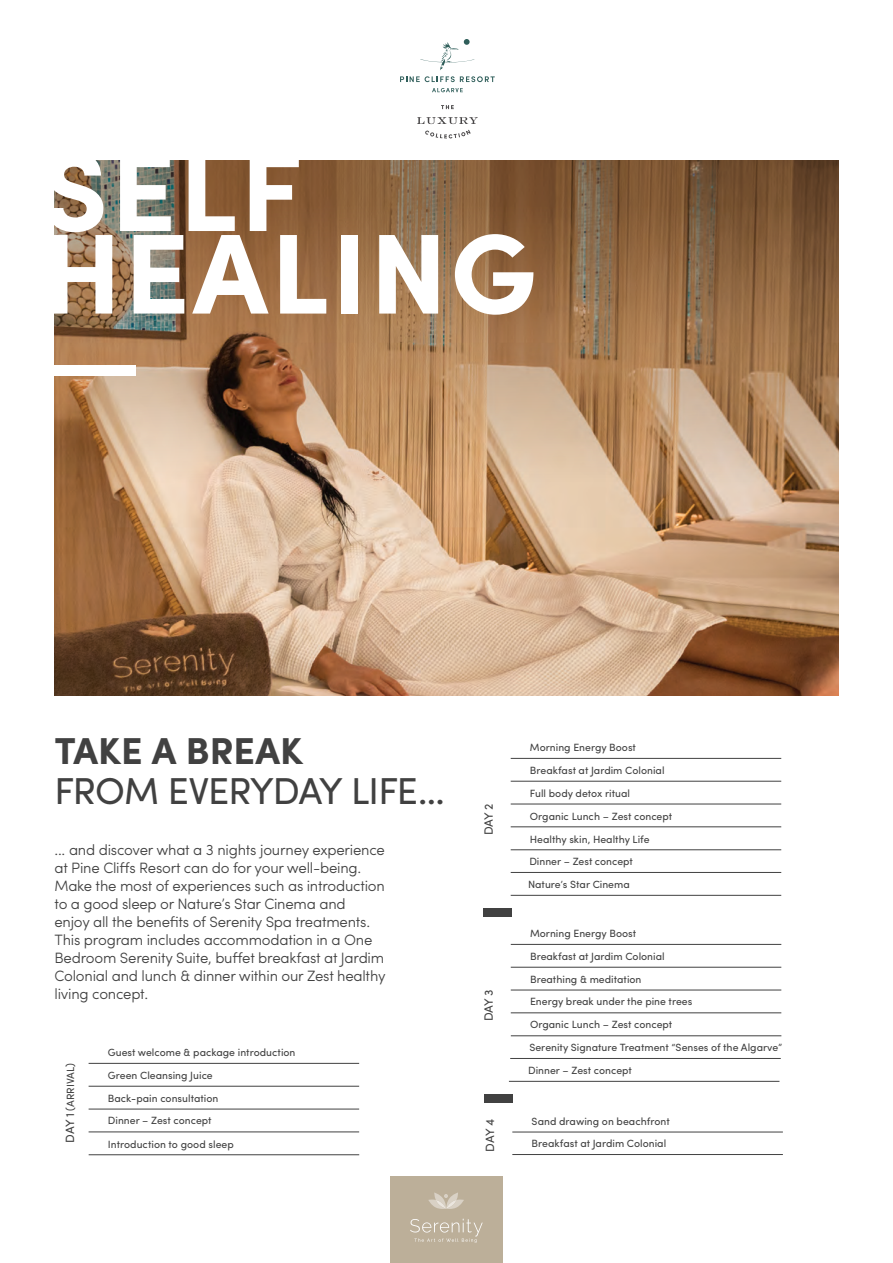
<style>
.page{position:relative;width:893px;height:1263px;background:#fff}
.page>*{position:absolute;margin:0;border:0;box-sizing:border-box;transform-origin:0 0}
.t1{font:700 114px/82.5px "Sofia Pro";letter-spacing:.025em;color:#fff}
.t2{font:37.5px "Sofia Pro";letter-spacing:-.03em;color:#414141}
.t3{font:700 37.5px "Sofia Pro";color:#414141}
.t4{font:300 15px/18px "Sofia Pro";letter-spacing:-.015em;color:#414141}
.t5{font:12px "Sofia Pro";letter-spacing:-.04em;color:#414141}
.t6{font:10.5px/22.6px "Sofia Pro";color:#414141}
.s1{font-size:12px}
</style>
<div class="page">
<img style="left:54px;top:554px;width:785px;height:141px">
<svg style="left:54px;top:160px;width:785px;height:394px;background:#a7815e"></svg>
<div style="left:23px;top:366px;width:113px;height:10px;background:#fff"></div>
<svg style="left:425px;top:130px;width:46px;height:8px"></svg>
<svg style="left:417px;top:117px;width:61px;height:7px"></svg>
<svg style="left:441px;top:105px;width:13px;height:4px"></svg>
<svg style="left:432px;top:88px;width:31px;height:4px"></svg>
<svg style="left:400px;top:76px;width:95px;height:6px"></svg>
<svg style="left:420px;top:39px;width:54px;height:31px"></svg>
<div style="left:390px;top:1177px;width:113px;height:86px;background:#bcaf99"></div>
<svg style="left:428px;top:1192px;width:36px;height:17px"></svg>
<svg style="left:410px;top:1219px;width:73px;height:24px"></svg>
<hr style="left:89px;top:1063px;width:270px;height:1px;background:#414141">
<hr style="left:89px;top:1086px;width:270px;height:1px;background:#414141">
<hr style="left:89px;top:1109px;width:270px;height:1px;background:#414141">
<hr style="left:89px;top:1132px;width:270px;height:1px;background:#414141">
<hr style="left:89px;top:1154px;width:270px;height:1px;background:#414141">
<hr style="left:511px;top:758px;width:270px;height:1px;background:#414141">
<hr style="left:511px;top:781px;width:270px;height:1px;background:#414141">
<hr style="left:511px;top:804px;width:270px;height:1px;background:#414141">
<hr style="left:511px;top:826px;width:270px;height:1px;background:#414141">
<hr style="left:511px;top:849px;width:270px;height:1px;background:#414141">
<hr style="left:511px;top:872px;width:270px;height:1px;background:#414141">
<hr style="left:511px;top:895px;width:270px;height:1px;background:#414141">
<hr style="left:511px;top:944px;width:270px;height:1px;background:#414141">
<hr style="left:511px;top:967px;width:270px;height:1px;background:#414141">
<hr style="left:511px;top:990px;width:270px;height:1px;background:#414141">
<hr style="left:511px;top:1012px;width:270px;height:1px;background:#414141">
<hr style="left:511px;top:1035px;width:270px;height:1px;background:#414141">
<hr style="left:510px;top:1058px;width:271px;height:1px;background:#414141">
<hr style="left:509px;top:1081px;width:270px;height:1px;background:#414141">
<hr style="left:512px;top:1132px;width:271px;height:1px;background:#414141">
<div style="left:483px;top:908px;width:29px;height:8px;background:#414141"></div>
<div style="left:484px;top:1094px;width:29px;height:8px;background:#414141"></div>
<hr style="left:512px;top:1154px;width:271px;height:1px;background:#414141">
<h1 class="t1" style="left:42px;top:143px;width:496px">SELF<br>HEALING</h1>
<h2 class="t3" style="left:54px;top:722px;width:250px">TAKE A BREAK</h2>
<h2 class="t2" style="left:54px;top:763px;width:392px">FROM EVERYDAY LIFE...</h2>
<p class="t4" style="left:54px;top:840px;width:333px">... and discover what a 3 nights journey experience at Pine Cliffs Resort can do for your well-being.<br>Make the most of experiences such as introduction to a good sleep or Nature’s Star Cinema and<br>enjoy all the benefits of Serenity Spa treatments.<br>This program includes accommodation in a One Bedroom Serenity Suite, buffet breakfast at Jardim Colonial and lunch &amp; dinner within our Zest healthy living concept.</p>
<p class="t6" style="left:58px;top:1143px;width:81px;rotate:-90deg"><span class="s1">DAY 1</span> (ARRIVAL)</p>
<p class="t6" style="left:108px;top:1040px;width:189px">Guest welcome &amp; package introduction<br>Green Cleansing Juice</p>
<p class="t6" style="left:108px;top:1086px;width:112px">Back-pain consultation<br>Dinner – Zest concept</p>
<p class="t6" style="left:108px;top:1132px;width:127px">Introduction to good sleep</p>
<p class="t5" style="left:480px;top:835px;width:33px;rotate:-90deg">DAY 2</p>
<p class="t5" style="left:480px;top:1021px;width:34px;rotate:-90deg">DAY 3</p>
<p class="t6" style="left:530px;top:735px;width:108px">Morning Energy Boost</p>
<p class="t6" style="left:528px;top:758px;width:146px">Breakfast at Jardim Colonial<br>Full body detox ritual<br>Organic Lunch – Zest concept<br>Healthy skin, Healthy Life<br>Dinner – Zest concept<br>Nature’s Star Cinema</p>
<p class="t6" style="left:530px;top:921px;width:108px">Morning Energy Boost</p>
<p class="t6" style="left:528px;top:944px;width:256px">Breakfast at Jardim Colonial<br>Breathing &amp; meditation<br>Energy break under the pine trees<br>Organic Lunch – Zest concept<br>Serenity Signature Treatment “Senses of the Algarve”<br>Dinner – Zest concept</p>
<p class="t5" style="left:481px;top:1152px;width:34px;rotate:-90deg">DAY 4</p>
<p class="t6" style="left:532px;top:1109px;width:140px">Sand drawing on beachfront<br>Breakfast at Jardim Colonial</p>
</div>
